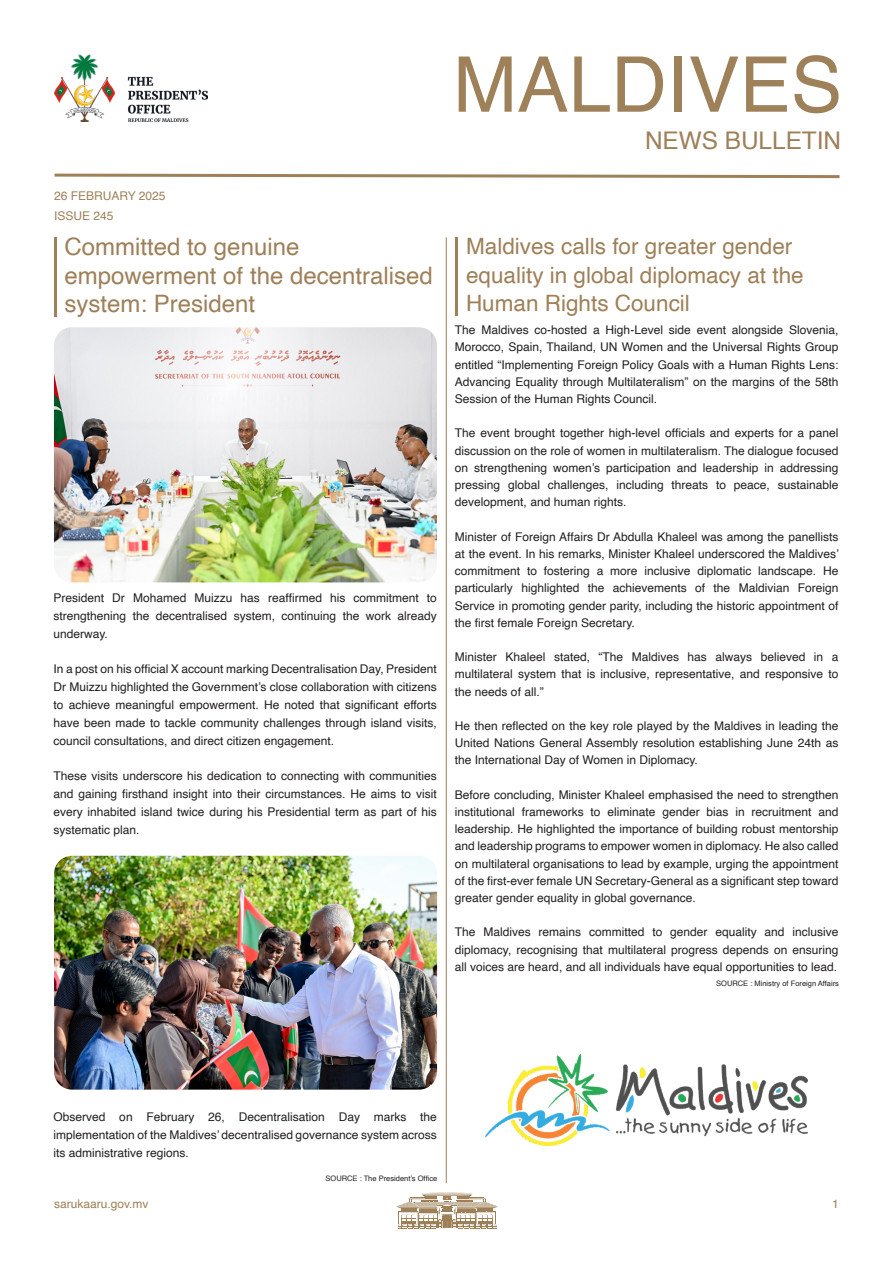
<style>
.page{position:relative;width:893px;height:1263px;background:#fff}
.page>*{position:absolute;margin:0;border:0;box-sizing:border-box;transform-origin:0 0}
.t1{font:76.95px "Helvetica";color:#9e8059}
.t2{font:24.3px "Helvetica";color:#9e8059}
.Headlines{font:24px/28.5px "Helvetica";color:#9e8059}
.Headlines-2{font:22.5px/28.5px "Helvetica";color:#9e8059}
.MAIN_TEXT{font:12px/17.2px "Helvetica";color:#231f20;text-align:justify}
.Headlines-3{font:12px "Helvetica";color:#9e8059}
.MAIN_TEXT-2{font:12px "Helvetica";color:#9e8059}
.MAIN_TEXT-3{font:7.5px "Helvetica";color:#231f20}
</style>
<div class="page">
<img style="left:54px;top:54px;width:154px;height:68px">
<svg style="left:54px;top:173px;width:786px;height:6px"></svg>
<svg style="left:396px;top:1192px;width:102px;height:37px"></svg>
<hr style="left:54px;top:237px;width:3px;height:80px;background:#9e8059">
<hr style="left:455px;top:237px;width:3px;height:79px;background:#9e8059">
<img style="left:54px;top:327px;width:383px;height:255px">
<img style="left:54px;top:856px;width:383px;height:233px">
<hr style="left:446px;top:237px;width:1px;height:946px;background:#9e8059">
<img style="left:485px;top:1054px;width:323px;height:92px">
<p class="t1" style="left:453px;top:25px;width:391px">MALDIVES</p>
<p class="t2" style="left:645px;top:121px;width:198px">NEWS BULLETIN</p>
<p class="Headlines-3" style="left:54px;top:187px;width:113px">26 FEBRUARY 2025</p>
<p class="Headlines-3" style="left:54px;top:206px;width:61px">ISSUE 245</p>
<p class="Headlines" style="left:65px;top:233px;width:370px">Committed to genuine empowerment of the decentralised system: President</p>
<p class="Headlines-2" style="left:466px;top:233px;width:339px">Maldives calls for greater gender equality in global diplomacy at the<br>Human Rights Council</p>
<p class="MAIN_TEXT" style="left:53px;top:589px;width:385px;line-height:18px">President Dr Mohamed Muizzu has reaffirmed his commitment to strengthening the decentralised system, continuing the work already underway.</p>
<p class="MAIN_TEXT" style="left:53px;top:660px;width:385px;line-height:18px">In a post on his official X account marking Decentralisation Day, President Dr Muizzu highlighted the Government’s close collaboration with citizens to achieve meaningful empowerment. He noted that significant efforts have been made to tackle community challenges through island visits, council consultations, and direct citizen engagement.</p>
<p class="MAIN_TEXT" style="left:53px;top:767px;width:385px;line-height:18px">These visits underscore his dedication to connecting with communities and gaining firsthand insight into their circumstances. He aims to visit every inhabited island twice during his Presidential term as part of his systematic plan.</p>
<p class="MAIN_TEXT" style="left:455px;top:322px;width:385px">The Maldives co-hosted a High-Level side event alongside Slovenia, Morocco, Spain, Thailand, UN Women and the Universal Rights Group entitled “Implementing Foreign Policy Goals with a Human Rights Lens:<br>Advancing Equality through Multilateralism” on the margins of the 58th Session of the Human Rights Council.</p>
<p class="MAIN_TEXT" style="left:455px;top:425px;width:385px">The event brought together high-level officials and experts for a panel discussion on the role of women in multilateralism. The dialogue focused on strengthening women’s participation and leadership in addressing pressing global challenges, including threats to peace, sustainable development, and human rights.</p>
<p class="MAIN_TEXT" style="left:455px;top:528px;width:385px">Minister of Foreign Affairs Dr Abdulla Khaleel was among the panellists at the event. In his remarks, Minister Khaleel underscored the Maldives’ commitment to fostering a more inclusive diplomatic landscape. He particularly highlighted the achievements of the Maldivian Foreign Service in promoting gender parity, including the historic appointment of the first female Foreign Secretary.</p>
<p class="MAIN_TEXT" style="left:455px;top:649px;width:385px">Minister Khaleel stated, “The Maldives has always believed in a multilateral system that is inclusive, representative, and responsive to the needs of all.”</p>
<p class="MAIN_TEXT" style="left:455px;top:717px;width:385px">He then reflected on the key role played by the Maldives in leading the United Nations General Assembly resolution establishing June 24th as the International Day of Women in Diplomacy.</p>
<p class="MAIN_TEXT" style="left:455px;top:786px;width:385px">Before concluding, Minister Khaleel emphasised the need to strengthen institutional frameworks to eliminate gender bias in recruitment and leadership. He highlighted the importance of building robust mentorship and leadership programs to empower women in diplomacy. He also called on multilateral organisations to lead by example, urging the appointment of the first-ever female UN Secretary-General as a significant step toward greater gender equality in global governance.</p>
<p class="MAIN_TEXT" style="left:455px;top:924px;width:385px">The Maldives remains committed to gender equality and inclusive diplomacy, recognising that multilateral progress depends on ensuring all voices are heard, and all individuals have equal opportunities to lead.</p>
<p class="MAIN_TEXT-3" style="left:716px;top:977px;width:124px">SOURCE : Ministry of Foreign Affairs</p>
<p class="MAIN_TEXT" style="left:53px;top:1108px;width:385px;line-height:18px">Observed on February 26, Decentralisation Day marks the implementation of the Maldives’ decentralised governance system across its administrative regions.</p>
<p class="MAIN_TEXT-3" style="left:325px;top:1172px;width:113px">SOURCE : The President’s Office</p>
<p class="MAIN_TEXT-2" style="left:54px;top:1195px;width:96px">sarukaaru.gov.mv</p>
<p class="MAIN_TEXT-2" style="left:832px;top:1195px;width:8px">1</p>
</div>
